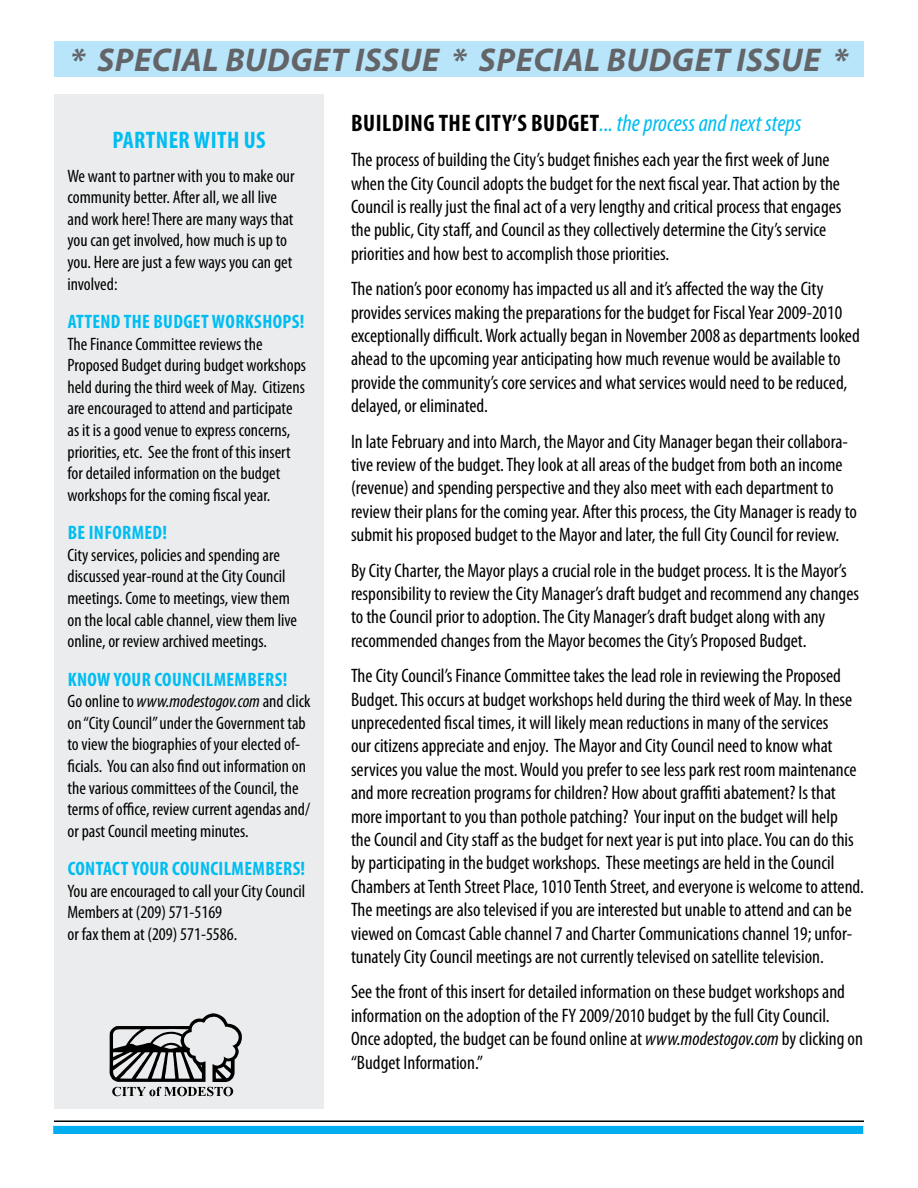
<style>
.page{position:relative;width:918px;height:1188px;background:#fff}
.page>*{position:absolute;margin:0;border:0;box-sizing:border-box;transform-origin:0 0}
.t1{font:italic 700 33px "Myriad Pro";letter-spacing:.02em;color:#636467}
.t2{font:italic condensed 24px "Myriad Pro";color:#00bdf2}
.t3{font:700 condensed 24px "Myriad Pro";color:#00bdf2}
.t4{font:condensed 19.5px/23.4px "Myriad Pro";color:#000}
.t5{font:700 condensed 19.5px "Myriad Pro";letter-spacing:.02em;color:#00bdf2}
.t6{font:condensed 18px/21.6px "Myriad Pro";color:#000}
.s1{font-style:italic}
.s2{font-weight:700;font-style:normal;color:#000}
</style>
<div class="page">
<hr style="left:54px;top:1120px;width:810px;height:2px;background:#000">
<div style="left:53px;top:1126px;width:810px;height:8px;background:#00aeef"></div>
<div style="left:54px;top:94px;width:270px;height:1015px;background:#ebeced"></div>
<div style="left:54px;top:41px;width:810px;height:35px;background:#b9e5fb"></div>
<svg style="left:109px;top:1013px;width:133px;height:84px"></svg>
<h1 class="t1" style="left:70px;top:39px;width:580px">* SPECIAL BUDGET ISSUE * SPECIAL BUDG</h1>
<h1 class="t1" style="left:695px;top:39px;width:60px">ET ISSU</h1>
<h1 class="t1" style="left:804px;top:39px;width:46px">E *</h1>
<p class="t3" style="left:112px;top:125px;width:155px">PARTNER WITH US</p>
<p class="t6" style="left:68px;top:165px;width:229px">We want to partner with you to make our community better. After all, we all live and work here! There are many ways that you can get involved, how much is up to you. Here are just a few ways you can get involved:</p>
<p class="t5" style="left:68px;top:309px;width:238px">ATTEND THE BUDGET WORKSHOPS!</p>
<p class="t6" style="left:68px;top:333px;width:240px">The Finance Committee reviews the Proposed Budget during budget workshops held during the third week of May. Citizens are encouraged to attend and participate as it is a good venue to express concerns, priorities, etc. See the front of this insert for detailed information on the budget workshops for the coming fiscal year.</p>
<p class="t5" style="left:68px;top:521px;width:101px">BE INFORMED!</p>
<p class="t6" style="left:68px;top:544px;width:231px">City services, policies and spending are discussed year-round at the City Council meetings. Come to meetings, view them on the local cable channel, view them live online, or review archived meetings.</p>
<p class="t5" style="left:68px;top:667px;width:221px">KNOW YOUR COUNCILMEMBERS!</p>
<p class="t6" style="left:68px;top:690px;width:245px">Go online to <span class="s1">www.modestogov.com</span> and click on “City Council” under the Government tab to view the biographies of your elected of&shy;ficials. You can also find out information on the various committees of the Council, the terms of office, review current agendas and/ or past Council meeting minutes.</p>
<p class="t5" style="left:68px;top:857px;width:38px">CONTACT</p>
<p class="t5" style="left:132px;top:857px;width:175px">YOUR COUNCILMEMBERS!</p>
<p class="t6" style="left:68px;top:880px;width:239px">You are encouraged to call your City Council<br>Members at (209) 571-5169<br>or fax them at (209) 571-5586.</p>
<p class="t2" style="left:351px;top:108px;width:452px"><span class="s2">BUIL DING THE CITY’S BUDGET</span>... the process and next steps</p>
<p class="t4" style="left:351px;top:148px;width:492px">The process of building the City’s budget finishes each year the first week of June when the City Council adopts the budget for the next fiscal year. That action by the Council is really just the final act of a very lengthy and critical process that engages the public, City staff, and Council as they collectively determine the City’s service priorities and how best to accomplish those priorities.</p>
<p class="t4" style="left:351px;top:277px;width:510px">The nation’s poor economy has impacted us all and it’s affected the way the City provides services making the preparations for the budget for Fiscal Year 2009-2010 exceptionally difficult. Work actually began in November 2008 as departments looked ahead to the upcoming year anticipating how much revenue would be available to provide the community’s core services and what services would need to be reduced, delayed, or eliminated.</p>
<p class="t4" style="left:351px;top:429px;width:507px">In late February and into March, the Mayor and City Manager began their collabora&shy;tive review of the budget. They look at all areas of the budget from both an income (revenue) and spending perspective and they also meet with each department to review their plans for the coming year. After this process, the City Manager is ready to submit his proposed budget to the Mayor and later, the full City Council for review.</p>
<p class="t4" style="left:351px;top:558px;width:510px">By City Charter, the Mayor plays a crucial role in the budget process. It is the Mayor’s responsibility to review the City Manager’s draft budget and recommend any changes to the Council prior to adoption. The City Manager’s draft budget along with any recommended changes from the Mayor becomes the City’s Proposed Budget.</p>
<p class="t4" style="left:351px;top:664px;width:514px">The City Council’s Finance Committee takes the lead role in reviewing the Proposed Budget. This occurs at budget workshops held during the third week of May. In these unprecedented fiscal times, it will likely mean reductions in many of the services<br>our citizens appreciate and enjoy. The Mayor and City Council need to know what services you value the most. Would you prefer to see less park rest room maintenance and more recreation programs for children? How about graffiti abatement? Is that more important to you than pothole patching? Your input on the budget will help<br>the Council and City staff as the budget for next year is put into place. You can do this by participating in the budget workshops. These meetings are held in the Council Chambers at Tenth Street Place, 1010 Tenth Street, and everyone is welcome to attend.<br>The meetings are also televised if you are interested but unable to attend and can be viewed on Comcast Cable channel 7 and Charter Communications channel 19; unfor&shy;tunately City Council meetings are not currently televised on satellite television.</p>
<p class="t4" style="left:351px;top:980px;width:513px">See the front of this insert for detailed information on these budget workshops and information on the adoption of the FY 2009/2010 budget by the full City Council.<br>Once adopted, the budget can be found online at <span class="s1">www.modestogov.com</span> by clicking on “Budget Information.”</p>
</div>
